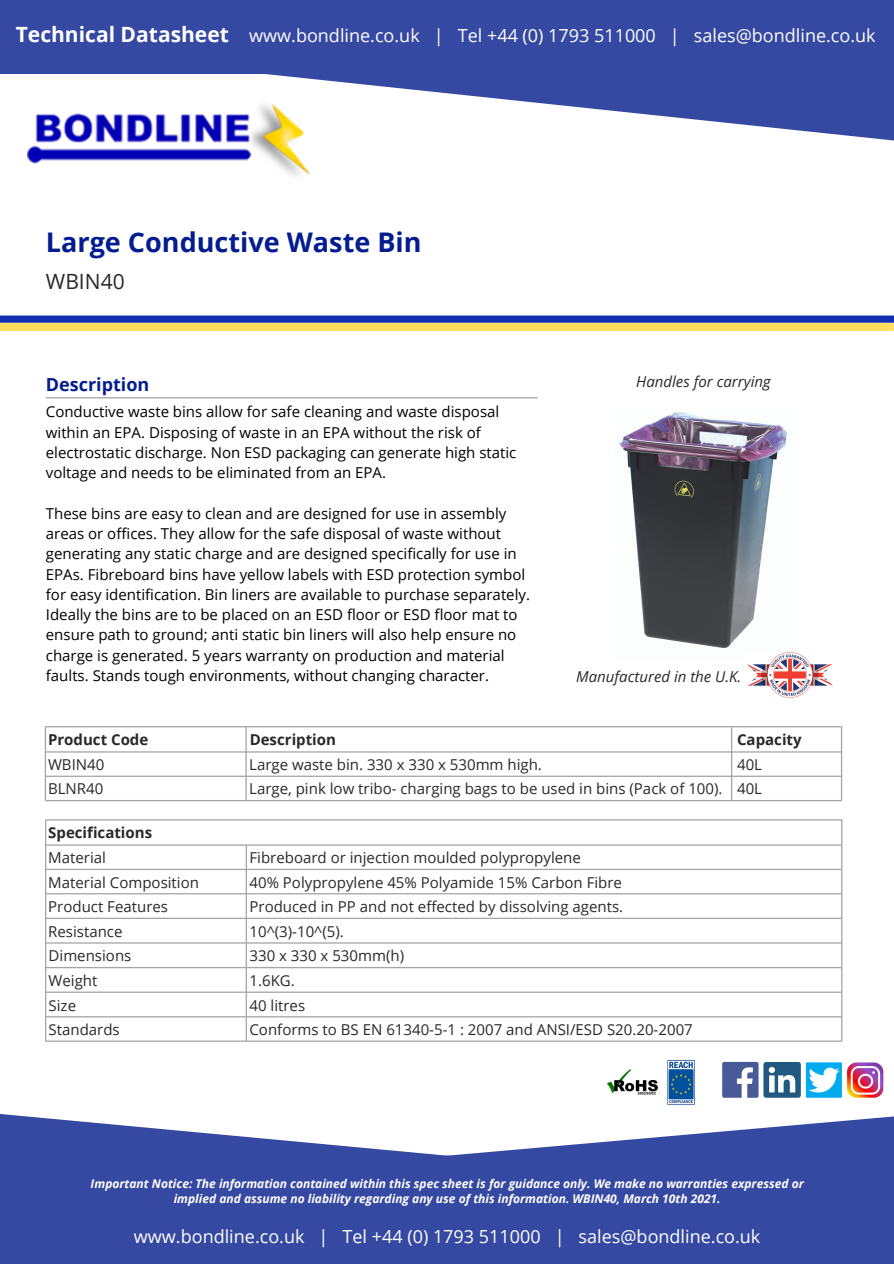
<style>
.page{position:relative;width:894px;height:1264px;background:#fff}
.page>*{position:absolute;margin:0;border:0;box-sizing:border-box;transform-origin:0 0}
.t1{font:700 27px "Open Sans";color:#031c8f}
.t2{font:700 21px "Open Sans";color:#fff}
.t3{font:21px "Open Sans";color:#292929}
.t4{font:18px "Open Sans";color:#fff}
.t5{font:700 18px "Open Sans";color:#031c8f}
.t6{font:15px/20.2px "Open Sans";color:#000}
.t7{font:15px "Open Sans";color:#292929}
.t8{font:700 15px "Open Sans";color:#292929}
.t9{font:italic 15px "Open Sans";color:#292929}
.t10{font:italic 700 12px/15.8px "Open Sans";color:#fff;text-align:center}
</style>
<div class="page">
<svg style="left:265px;top:74px;width:628px;height:67px"></svg>
<div style="left:0;top:0;width:893px;height:74px;background:#3549a2"></div>
<img style="left:27px;top:98px;width:283px;height:78px">
<svg style="left:0;top:315px;width:893px;height:16px;background:#93908a"></svg>
<svg style="left:0;top:1114px;width:893px;height:76px;fill:#3549a2"></svg>
<div style="left:0;top:1190px;width:893px;height:73px;background:#3549a2"></div>
<svg style="left:46px;top:397px;width:491px;height:1px"></svg>
<svg style="left:45px;top:819px;width:797px;height:222px"></svg>
<img style="left:722px;top:1061px;width:162px;height:37px">
<svg style="left:45px;top:726px;width:797px;height:75px"></svg>
<img style="left:606px;top:1060px;width:89px;height:45px">
<img style="left:618px;top:412px;width:169px;height:237px">
<img style="left:747px;top:652px;width:86px;height:46px">
<p class="t2" style="left:16px;top:20px;width:214px">Technical Datasheet</p>
<p class="t4" style="left:249px;top:23px;width:627px">www.bondline.co.uk | Tel +44 (0) 1793 511000 | sales@bondline.co.uk</p>
<p class="t1" style="left:46px;top:223px;width:377px">Large Conductive Waste Bin</p>
<p class="t3" style="left:46px;top:267px;width:80px">WBIN40</p>
<p class="t5" style="left:46px;top:371px;width:105px">Description</p>
<p class="t6" style="left:46px;top:401px;width:472px">Conductive waste bins allow for safe cleaning and waste disposal within an EPA. Disposing of waste in an EPA without the risk of electrostatic discharge. Non ESD packaging can generate high static voltage and needs to be eliminated from an EPA.</p>
<p class="t6" style="left:46px;top:503px;width:485px">These bins are easy to clean and are designed for use in assembly areas or offices. They allow for the safe disposal of waste without generating any static charge and are designed specifically for use in EPAs. Fibreboard bins have yellow labels with ESD protection symbol for easy identification. Bin liners are available to purchase separately.<br>Ideally the bins are to be placed on an ESD floor or ESD floor mat to ensure path to ground; anti static bin liners will also help ensure no charge is generated. 5 years warranty on production and material faults. Stands tough environments, without changing character.</p>
<p class="t9" style="left:636px;top:371px;width:136px">Handles for carrying</p>
<p class="t9" style="left:576px;top:666px;width:166px">Manufactured in the U.K.</p>
<p class="t8" style="left:48px;top:729px;width:102px">Product Code</p>
<p class="t7" style="left:48px;top:778px;width:57px">BLNR40</p>
<p class="t7" style="left:48px;top:754px;width:58px">WBIN40</p>
<p class="t8" style="left:249px;top:729px;width:88px">Description</p>
<p class="t8" style="left:736px;top:729px;width:66px">Capacity</p>
<p class="t7" style="left:736px;top:754px;width:26px">40L</p>
<p class="t7" style="left:736px;top:778px;width:26px">40L</p>
<p class="t7" style="left:249px;top:754px;width:294px">Large waste bin. 330 x 330 x 530mm high.</p>
<p class="t7" style="left:249px;top:778px;width:474px">Large, pink low tribo- charging bags to be used in bins (Pack of 100).</p>
<p class="t8" style="left:48px;top:822px;width:105px">Specifications</p>
<p class="t7" style="left:48px;top:871px;width:152px">Material Composition</p>
<p class="t7" style="left:48px;top:920px;width:76px">Resistance</p>
<p class="t7" style="left:49px;top:945px;width:84px">Dimensions</p>
<p class="t7" style="left:48px;top:847px;width:59px">Material</p>
<p class="t7" style="left:249px;top:847px;width:333px">Fibreboard or injection moulded polypropylene</p>
<p class="t7" style="left:249px;top:871px;width:374px">40% Polypropylene 45% Polyamide 15% Carbon Fibre</p>
<p class="t7" style="left:48px;top:896px;width:121px">Product Features</p>
<p class="t7" style="left:249px;top:896px;width:375px">Produced in PP and not effected by dissolving agents.</p>
<p class="t7" style="left:249px;top:920px;width:96px">10^(3)-10^(5).</p>
<p class="t7" style="left:249px;top:945px;width:156px">330 x 330 x 530mm(h)</p>
<p class="t7" style="left:49px;top:970px;width:50px">Weight</p>
<p class="t7" style="left:249px;top:970px;width:47px">1.6KG.</p>
<p class="t7" style="left:49px;top:994px;width:29px">Size</p>
<p class="t7" style="left:249px;top:994px;width:57px">40 litres</p>
<p class="t7" style="left:49px;top:1018px;width:73px">Standards</p>
<p class="t7" style="left:249px;top:1018px;width:444px">Conforms to BS EN 61340-5-1 : 2007 and ANSI/ESD S20.20-2007</p>
<p class="t10" style="left:91px;top:1175px;width:714px">Important Notice: The information contained within this spec sheet is for guidance only. We make no warranties expressed or implied and assume no liability regarding any use of this information. WBIN40, March 10th 2021.</p>
<p class="t4" style="left:134px;top:1223px;width:627px">www.bondline.co.uk | Tel +44 (0) 1793 511000 | sales@bondline.co.uk</p>
</div>
